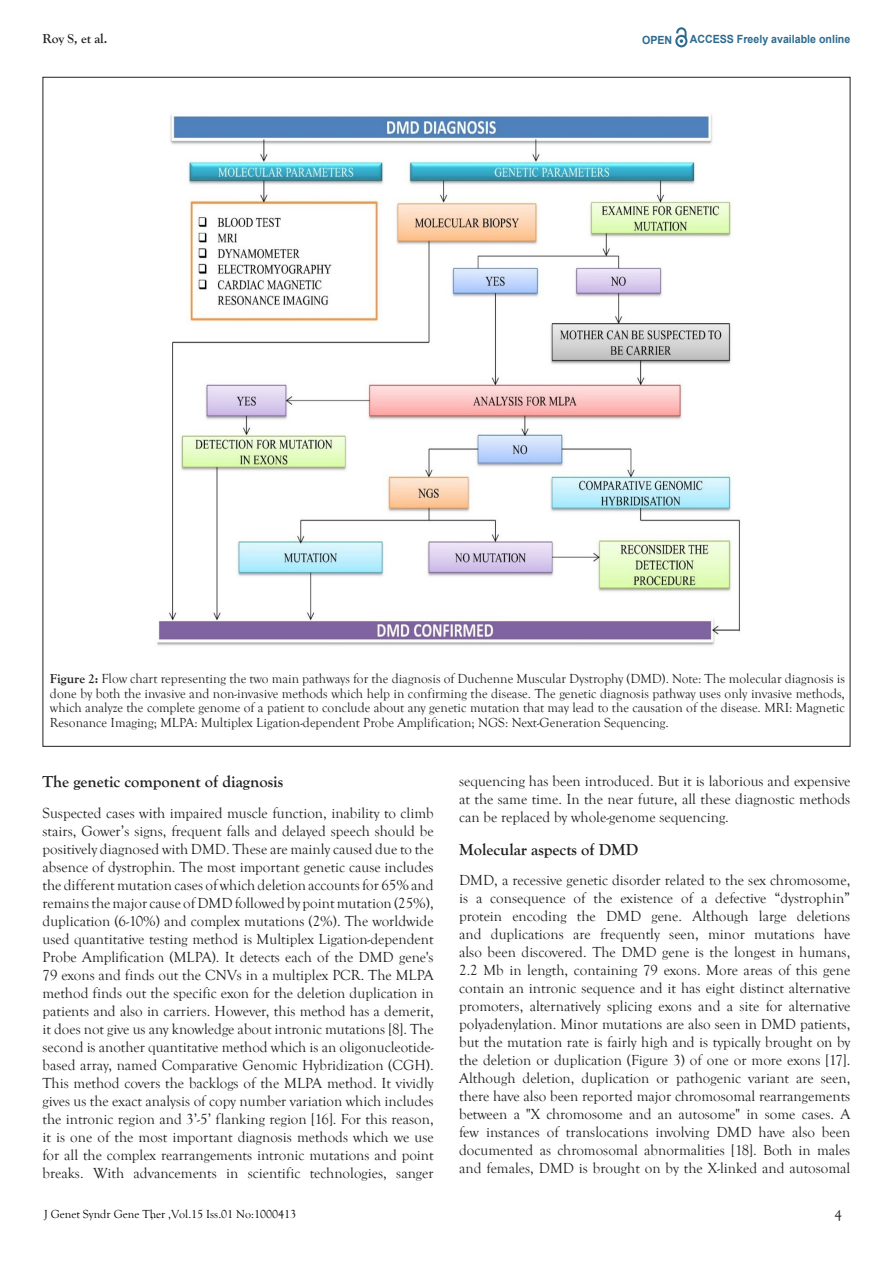
<style>
.page{position:relative;width:893px;height:1263px;background:#fff}
.page>*{position:absolute;margin:0;border:0;box-sizing:border-box;transform-origin:0 0}
.t1{font:700 16.5px "Goudy Old Style T";color:#231f20}
.t2{font:15px/18px "Goudy Old Style T";color:#231f20;text-align:justify}
.t3{font:13.5px/14.5px "Goudy Old Style T";color:#231f20;text-align:justify}
.t4{font:700 13.5px "Goudy Old Style T";letter-spacing:-.005em;color:#231f20}
.t5{font:12px "Goudy Old Style T";color:#000}
.t6{font:12px "Goudy Old Style";color:#000}
.t7{font:700 11.25px "Arial";color:#2d6a8e;scale:.94 1}
.s1{font-weight:700}
.s2{font-family:"Goudy Old Style"}
</style>
<div class="page">
<svg style="left:675px;top:28px;width:12px;height:19px"></svg>
<img style="left:157px;top:114px;width:583px;height:532px">
<p class="t4" style="left:43px;top:31px;width:66px">Roy S, et al.</p>
<p class="t7" style="left:642px;top:32px;width:34px">OPEN</p>
<p class="t7" style="left:690px;top:32px;width:172px">ACCESS Freely available online</p>
<p class="t3" style="left:50px;top:672px;width:796px"><span class="s1">Figure 2:</span> Flow chart representing the two main pathways for the diagnosis of Duchenne Muscular Dystrophy (DMD). Note: The molecular diagnosis is done by both the invasive and non-invasive methods which help in confirming the disease. The genetic diagnosis pathway uses only invasive methods, which analyze the complete genome of a patient to conclude about any genetic mutation that may lead to the causation of the disease. MRI: Magnetic Resonance Imaging; MLPA: Multiplex Ligation-dependent Probe Amplification; NGS: Next-Generation Sequencing.</p>
<p class="t1" style="left:43px;top:772px;width:242px">The genetic component of diagnosis</p>
<p class="t2" style="left:43px;top:804px;width:393px">Suspected cases with impaired muscle function, inability to climb stairs, Gower’s signs, frequent falls and delayed speech should be positively diagnosed with DMD. These are mainly caused due to the absence of dystrophin. The most important genetic cause includes the different mutation cases of which deletion accounts for 65% and remains the major cause of DMD followed by point mutation (25%), duplication (6-10%) and complex mutations (2%). The worldwide used quantitative testing method is Multiplex Ligation-dependent Probe Amplification (MLPA). It detects each of the DMD gene's 79 exons and finds out the CNVs in a multiplex PCR. The MLPA method finds out the specific exon for the deletion duplication in patients and also in carriers. However, this method has a demerit, it does not give us any knowledge about intronic mutations [8]. The second is another quantitative method which is an oligonucleotide&shy;based array, named Comparative Genomic Hybridization (CGH).<br>This method covers the backlogs of the MLPA method. It vividly gives us the exact analysis of copy number variation which includes the intronic region and 3’-5’ flanking region [16]. For this reason, it is one of the most important diagnosis methods which we use for all the complex rearrangements intronic mutations and point breaks. With advancements in scientific technologies, sanger</p>
<p class="t2" style="left:459px;top:772px;width:393px">sequencing has been introduced. But it is laborious and expensive at the same time. In the near future, all these diagnostic methods can be replaced by whole-genome sequencing.</p>
<p class="t1" style="left:459px;top:840px;width:181px">Molecular aspects of DMD</p>
<p class="t2" style="left:459px;top:872px;width:393px">DMD, a recessive genetic disorder related to the sex chromosome, is a consequence of the existence of a defective “dystrophin” protein encoding the DMD gene. Although large deletions and duplications are frequently seen, minor mutations have also been discovered. The DMD gene is the longest in humans, 2.2 Mb in length, containing 79 exons. More areas of this gene contain an intronic sequence and it has eight distinct alternative promoters, alternatively splicing exons and a site for alternative polyadenylation. Minor mutations are also seen in DMD patients, but the mutation rate is fairly high and is typically brought on by the deletion or duplication (Figure 3) of one or more exons [17].<br>Although deletion, duplication or pathogenic variant are seen, there have also been reported major chromosomal rearrangements between a "X chromosome and an autosome" in some cases. A few instances of translocations involving DMD have also been documented as chromosomal abnormalities [18]. Both in males and females, DMD is brought on by the X-linked and autosomal</p>
<p class="t6" style="left:44px;top:1207px;width:123px">J Genet Syndr Gene Ther</p>
<p class="t5" style="left:150px;top:1207px;width:147px">, <span class="s2">.</span> ,Vol.15 Iss.01 No:1000413</p>
<p class="t2" style="left:834px;top:1207px;width:9px">4</p>
</div>
